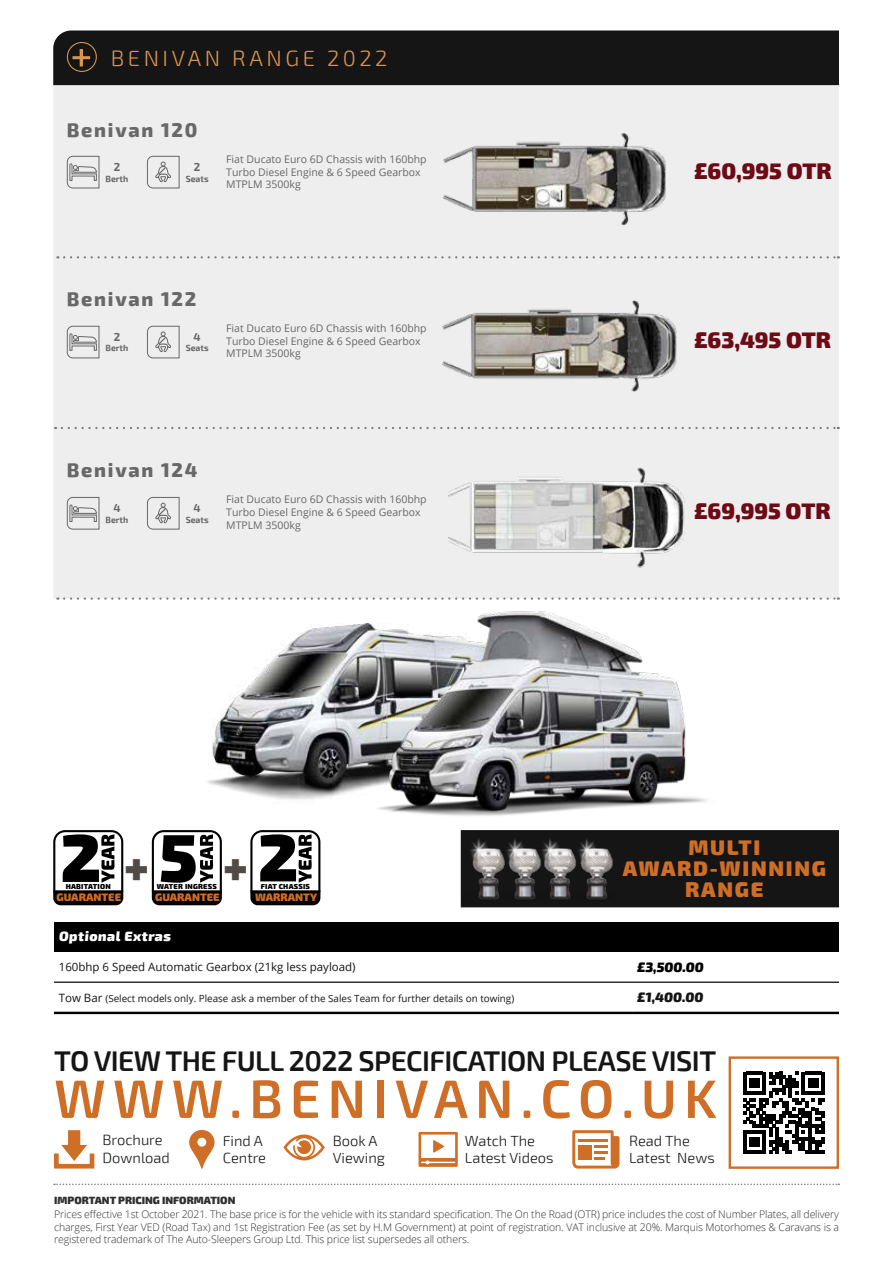
<style>
.page{position:relative;width:893px;height:1263px;background:#fff}
.page>*{position:absolute;margin:0;border:0;box-sizing:border-box;transform-origin:0 0}
.t1{font:900 67.65px "Exo 2";color:#000}
.t2{font:900 66.9px "Exo 2";color:#000}
.t3{font:600 54px "Exo 2";letter-spacing:.13em;color:#ce6e27}
.t4{font:900 44.85px "Exo 2";color:#504b46}
.t5{font:600 28.5px "Exo 2";letter-spacing:-.02em;color:#151516}
.t6{font:900 22.5px "Exo 2";color:#6c0b16}
.t7{font:300 22.05px "Exo 2";letter-spacing:.16em;color:#da9450}
.t8{font:900 21.3px/21.3px "Exo 2";letter-spacing:.08em;color:#ce6e27;text-align:center}
.t9{font:800 19.5px "Exo 2";letter-spacing:.09em;color:#686868}
.t10{font:300 14.7px/17.5px "Exo 2";color:#151516}
.t11{font:900 13.65px "Exo 2";color:#fff}
.t12{font:900 13.65px "Exo 2";color:#000}
.t13{font:900 13.65px "Exo 2";color:#151516}
.t14{font:11.4px "Open Sans";color:#151516}
.t15{font:700 11.25px "Exo 2";color:#686868}
.t16{font:900 10.8px "Exo 2";color:#ce6e27}
.t17{font:300 10.5px/12.6px "Open Sans";letter-spacing:-.01em;color:#302f30;text-align:justify}
.t18{font:10.5px/12.6px "Open Sans";color:#686868}
.t19{font:900 10.5px "Exo 2";color:#302f30}
.t20{font:9.9px "Open Sans";color:#151516}
.t21{font:700 8.7px "Exo 2";color:#686868}
.t22{font:900 7.2px "Exo 2";letter-spacing:.03em;color:#000}
.s1{font-size:11.4px}
</style>
<div class="page">
<div style="left:53px;top:85px;width:786px;height:514px;background:#eee"></div>
<div style="left:53px;top:830px;width:70px;height:72px;border:2px solid #000;border-radius:11px"></div>
<svg style="left:101px;top:834px;width:13px;height:49px"></svg>
<svg style="left:53px;top:890px;width:70px;height:15px"></svg>
<div style="left:152px;top:830px;width:70px;height:72px;border:2px solid #000;border-radius:11px"></div>
<svg style="left:200px;top:834px;width:13px;height:49px"></svg>
<svg style="left:152px;top:890px;width:70px;height:15px"></svg>
<div style="left:250px;top:830px;width:70px;height:72px;border:2px solid #000;border-radius:11px"></div>
<svg style="left:298px;top:835px;width:14px;height:48px"></svg>
<svg style="left:250px;top:890px;width:70px;height:15px"></svg>
<svg style="left:743px;top:1072px;width:82px;height:81px"></svg>
<div style="left:729px;top:1056px;width:110px;height:113px;border:2px solid #ce6e27"></div>
<svg style="left:189px;top:1129px;width:26px;height:40px"></svg>
<svg style="left:418px;top:1132px;width:40px;height:35px"></svg>
<svg style="left:572px;top:1130px;width:47px;height:38px"></svg>
<hr style="left:594px;top:1151px;width:14px;height:3px;background:#ce6e27">
<hr style="left:594px;top:1145px;width:14px;height:3px;background:#ce6e27">
<div style="left:578px;top:1145px;width:13px;height:15px;background:#ce6e27"></div>
<svg style="left:54px;top:1130px;width:40px;height:38px"></svg>
<svg style="left:283px;top:1134px;width:42px;height:26px"></svg>
<div style="left:54px;top:922px;width:785px;height:29px;background:#000"></div>
<hr style="left:54px;top:981px;width:578px;height:2px;background:#000">
<hr style="left:632px;top:981px;width:207px;height:2px;background:#000">
<hr style="left:54px;top:1012px;width:578px;height:2px;background:#000">
<hr style="left:632px;top:1012px;width:207px;height:2px;background:#000">
<div style="left:53px;top:31px;width:786px;height:54px;background:#151516"></div>
<div style="left:461px;top:830px;width:378px;height:77px;background:#151516"></div>
<img style="left:463px;top:835px;width:150px;height:67px">
<svg style="left:54px;top:1183px;width:785px;height:2px"></svg>
<svg style="left:64px;top:256px;width:775px;height:2px;background:#d2d2d2"></svg>
<svg style="left:62px;top:427px;width:777px;height:2px;background:#cecece"></svg>
<svg style="left:64px;top:597px;width:775px;height:3px"></svg>
<svg style="left:66px;top:155px;width:34px;height:34px"></svg>
<svg style="left:147px;top:155px;width:33px;height:34px"></svg>
<svg style="left:66px;top:325px;width:34px;height:34px"></svg>
<svg style="left:147px;top:325px;width:33px;height:34px"></svg>
<svg style="left:66px;top:497px;width:34px;height:33px"></svg>
<svg style="left:147px;top:497px;width:33px;height:33px"></svg>
<img style="left:442px;top:134px;width:226px;height:91px">
<img style="left:443px;top:301px;width:236px;height:90px">
<img style="left:449px;top:453px;width:236px;height:120px">
<img style="left:203px;top:626px;width:133px;height:209px">
<img style="left:336px;top:611px;width:388px;height:224px">
<h3 class="t7" style="left:111px;top:46px;width:278px">BENIVAN RANGE 2022</h3>
<h3 class="t9" style="left:67px;top:118px;width:132px">Benivan 120</h3>
<p class="t15" style="left:114px;top:160px;width:8px">2</p>
<p class="t21" style="left:106px;top:173px;width:24px">Berth</p>
<p class="t15" style="left:194px;top:160px;width:8px">2</p>
<p class="t21" style="left:186px;top:173px;width:24px">Seats</p>
<p class="t18" style="left:226px;top:153px;width:202px">Fiat Ducato Euro 6D Chassis with 160bhp<br>Turbo Diesel Engine &amp; 6 Speed Gearbox<br>MTPLM 3500kg</p>
<h3 class="t9" style="left:67px;top:287px;width:131px">Benivan 122</h3>
<p class="t15" style="left:114px;top:330px;width:8px">2</p>
<p class="t21" style="left:106px;top:343px;width:24px">Berth</p>
<p class="t15" style="left:194px;top:330px;width:9px">4</p>
<p class="t21" style="left:186px;top:343px;width:24px">Seats</p>
<p class="t18" style="left:226px;top:322px;width:202px">Fiat Ducato Euro 6D Chassis with 160bhp<br>Turbo Diesel Engine &amp; 6 Speed Gearbox<br>MTPLM 3500kg</p>
<h3 class="t9" style="left:67px;top:459px;width:132px">Benivan 124</h3>
<p class="t15" style="left:113px;top:502px;width:9px">4</p>
<p class="t21" style="left:106px;top:514px;width:24px">Berth</p>
<p class="t15" style="left:194px;top:502px;width:9px">4</p>
<p class="t21" style="left:186px;top:514px;width:24px">Seats</p>
<p class="t18" style="left:226px;top:493px;width:202px">Fiat Ducato Euro 6D Chassis with 160bhp<br>Turbo Diesel Engine &amp; 6 Speed Gearbox<br>MTPLM 3500kg</p>
<h1 class="t1" style="left:60px;top:816px;width:42px">2</h1>
<h1 class="t1" style="left:159px;top:816px;width:40px">5</h1>
<h3 class="t4" style="left:125px;top:840px;width:25px">+</h3>
<h3 class="t4" style="left:224px;top:840px;width:25px">+</h3>
<p class="t22" style="left:66px;top:882px;width:47px">HABITATION</p>
<p class="t16" style="left:57px;top:891px;width:66px">GUARANTEE</p>
<p class="t22" style="left:157px;top:882px;width:61px">WATER INGRESS</p>
<p class="t16" style="left:155px;top:891px;width:66px">GUARANTEE</p>
<h2 class="t2" style="left:258px;top:817px;width:42px">2</h2>
<p class="t22" style="left:261px;top:882px;width:51px">FIAT CHASSIS</p>
<p class="t16" style="left:255px;top:890px;width:64px">WARRANTY</p>
<h3 class="t6" style="left:694px;top:157px;width:139px">£60,995 OTR</h3>
<h3 class="t6" style="left:694px;top:326px;width:139px">£63,495 OTR</h3>
<h3 class="t6" style="left:694px;top:497px;width:138px">£69,995 OTR</h3>
<h3 class="t8" style="left:623px;top:837px;width:205px">MULTI<br>AWARD-WINNING<br>RANGE</h3>
<h3 class="t11" style="left:59px;top:928px;width:115px">Optional Extras</h3>
<p class="t14" style="left:59px;top:959px;width:298px">160bhp 6 Speed Automatic Gearbox (21kg less payload)</p>
<h3 class="t12" style="left:637px;top:958px;width:70px">£3,500.00</h3>
<p class="t20" style="left:59px;top:991px;width:457px"><span class="s1">Tow Bar</span> (Select models only. Please ask a member of the Sales Team for further details on towing)</p>
<h3 class="t13" style="left:637px;top:989px;width:69px">£1,400.00</h3>
<h3 class="t5" style="left:54px;top:1044px;width:664px">TO VIEW THE FULL 2022 SPECIFICATION PLEASE VISIT</h3>
<h3 class="t3" style="left:54px;top:1067px;width:664px">WWW.BENIVAN.CO.UK</h3>
<h3 class="t10" style="left:223px;top:1132px;width:45px">Find A<br>Centre</h3>
<h3 class="t10" style="left:465px;top:1132px;width:90px">Watch The<br>Latest Videos</h3>
<h3 class="t10" style="left:103px;top:1131px;width:69px">Brochure<br>Download</h3>
<h3 class="t10" style="left:333px;top:1132px;width:54px">Book A<br>Viewing</h3>
<h3 class="t10" style="left:629px;top:1132px;width:87px">Read The<br>Latest News</h3>
<p class="t19" style="left:54px;top:1194px;width:183px">IMPORTANT PRICING INFORMATION</p>
<p class="t17" style="left:54px;top:1208px;width:786px">Prices effective 1st October 2021. The base price is for the vehicle with its standard specification. The On the Road (OTR) price includes the cost of Number Plates, all delivery charges, First Year VED (Road Tax) and 1st Registration Fee (as set by H.M Government) at point of registration. VAT inclusive at 20%. Marquis Motorhomes &amp; Caravans is a registered trademark of The Auto-Sleepers Group Ltd. This price list supersedes all others.</p>
</div>
